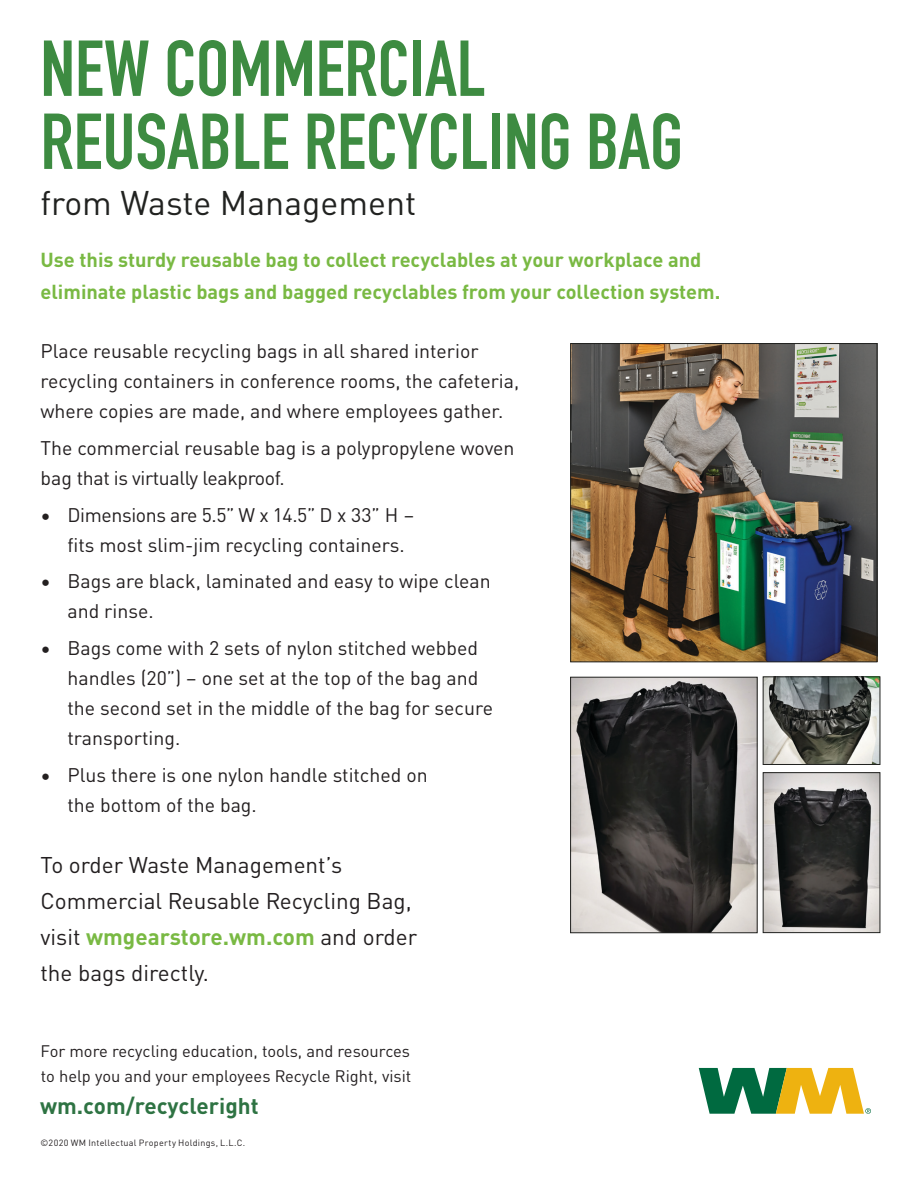
<style>
.page{position:relative;width:918px;height:1188px;background:#fff}
.page>*{position:absolute;margin:0;border:0;box-sizing:border-box;transform-origin:0 0}
.t1{font:700 77.85px/73.1px "DIN Condensed";color:#3d8b41}
.t2{font:33.75px "DINOT";color:#212220}
.t3{font:22.5px/36px "DINOT";color:#231f20}
.t4{font:700 22.5px "DINOT";color:#2e7343}
.t5{font:700 19.95px/32px "DINOT";color:#79b943}
.t6{font:19.5px/30px "DINOT";color:#231f20}
.t7{font:16.5px/25.5px "DINOT";color:#231f20}
.t8{font:9px "DINOT";letter-spacing:.03em;color:#231f20}
.s1{font-weight:700;color:#79b943}
</style>
<div class="page">
<svg style="left:699px;top:1068px;width:172px;height:46px"></svg>
<img style="left:572px;top:345px;width:303px;height:315px">
<div style="left:570px;top:343px;width:307px;height:319px;border:1px solid #212220"></div>
<img style="left:765px;top:774px;width:113px;height:157px">
<div style="left:763px;top:772px;width:117px;height:161px;border:1px solid #212220"></div>
<img style="left:765px;top:678px;width:113px;height:85px">
<div style="left:763px;top:676px;width:117px;height:89px;border:1px solid #212220"></div>
<img style="left:572px;top:679px;width:184px;height:252px">
<div style="left:570px;top:677px;width:188px;height:256px;border:1px solid #212220"></div>
<p class="t1" style="left:40px;top:32px;width:644px">NEW COMMERCIAL<br>REUSABLE RECYCLING BAG</p>
<p class="t2" style="left:40px;top:177px;width:377px">from Waste Management</p>
<p class="t5" style="left:40px;top:242px;width:681px">Use this sturdy reusable bag to collect recyclables at your workplace and eliminate plastic bags and bagged recyclables from your collection system.</p>
<p class="t6" style="left:40px;top:334px;width:480px">Place reusable recycling bags in all shared interior recycling containers in conference rooms, the cafeteria, where copies are made, and where employees gather.</p>
<p class="t6" style="left:40px;top:431px;width:476px">The commercial reusable bag is a polypropylene woven bag that is virtually leakproof.</p>
<p class="t6" style="left:68px;top:498px;width:349px;text-indent:-27px">• Dimensions are 5.5” W x 14.5” D x 33” H – fits most slim-jim recycling containers.</p>
<p class="t6" style="left:68px;top:565px;width:425px;text-indent:-27px">• Bags are black, laminated and easy to wipe clean and rinse.</p>
<p class="t6" style="left:68px;top:631px;width:427px;text-indent:-27px">• Bags come with 2 sets of nylon stitched webbed handles (20”) – one set at the top of the bag and the second set in the middle of the bag for secure transporting.</p>
<p class="t6" style="left:68px;top:758px;width:362px;text-indent:-27px">• Plus there is one nylon handle stitched on the bottom of the bag.</p>
<p class="t3" style="left:40px;top:845px;width:378px">To order Waste Management’s<br>Commercial Reusable Recycling Bag, visit <span class="s1">wmgearstore.wm.com</span> and order the bags directly.</p>
<p class="t7" style="left:41px;top:1037px;width:372px">For more recycling education, tools, and resources to help you and your employees Recycle Right, visit</p>
<p class="t4" style="left:40px;top:1088px;width:220px">wm.com/recycleright</p>
<p class="t8" style="left:41px;top:1136px;width:206px">©2020 WM Intellectual Property Holdings, L.L.C.</p>
</div>
